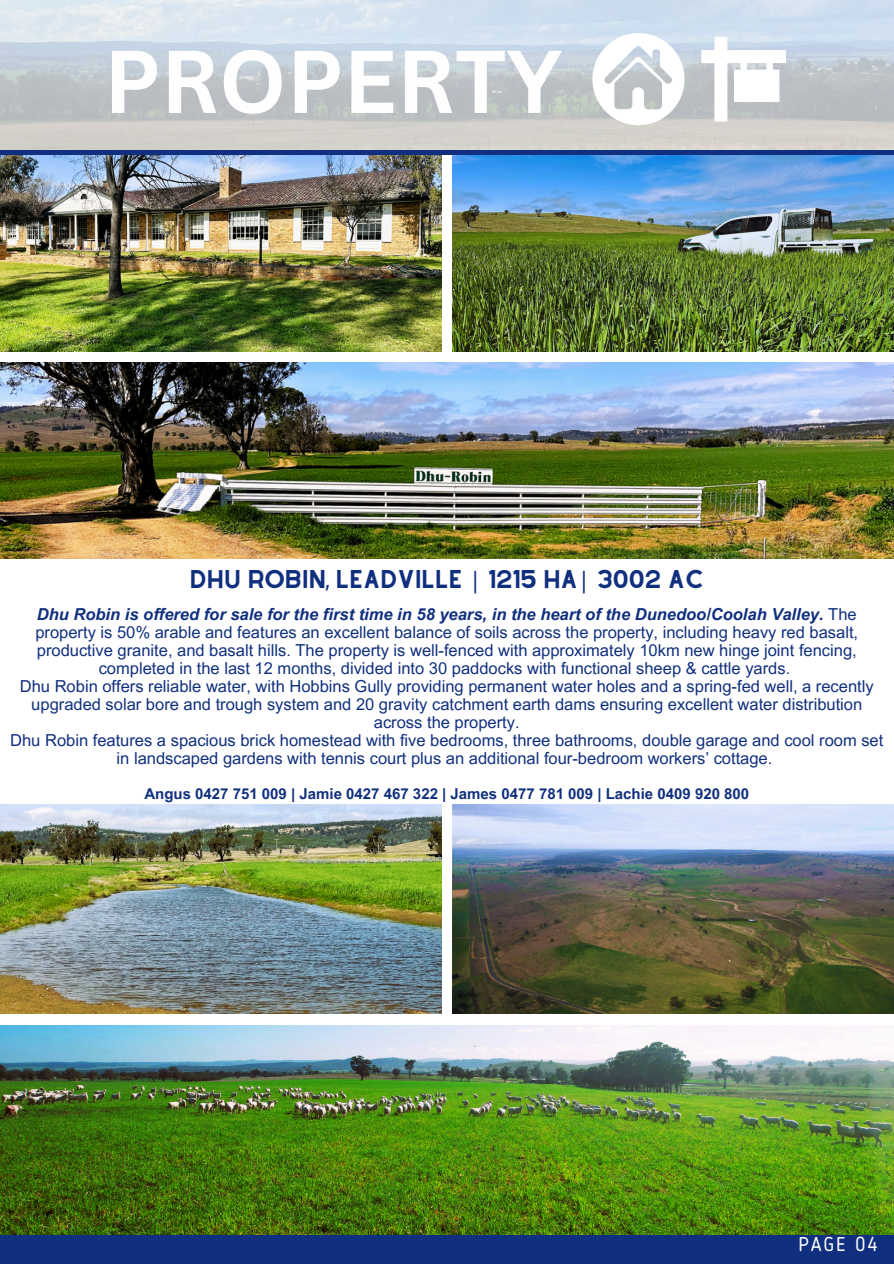
<style>
.page{position:relative;width:894px;height:1264px;background:#fff}
.page>*{position:absolute;margin:0;border:0;box-sizing:border-box;transform-origin:0 0}
.t1{font:700 87px "Canva Sans";color:#fefefe}
.t2{font:22.5px "Alyssum Sans";color:#102f7e}
.t3{font:19.8px "Blogger Sans";letter-spacing:.1em;color:#fff}
.t4{font:16.5px/18px "Arial MT Pro";color:#102f7e;text-align:center}
.t5{font:700 15px "Arial MT Pro";color:#102f7e}
.s1{font-family:"Noto Sans"}
.s2{font-weight:700;font-style:italic}
</style>
<div class="page">
<img style="left:0;top:155px;width:441px;height:197px">
<img style="left:452px;top:155px;width:441px;height:197px">
<img style="left:0;top:363px;width:893px;height:196px">
<div style="left:0;top:1234px;width:893px;height:28px;background:#102f7e"></div>
<svg style="left:592px;top:33px;width:92px;height:92px"></svg>
<svg style="left:701px;top:37px;width:84px;height:84px"></svg>
<hr style="left:0;top:150px;width:893px;height:4px;background:#102f7e">
<img style="left:0;top:1025px;width:893px;height:209px">
<img style="left:452px;top:804px;width:441px;height:209px">
<img style="left:0;top:804px;width:441px;height:209px">
<p class="t1" style="left:104px;top:20px;width:459px">PROPERTY</p>
<h1 class="t2" style="left:190px;top:565px;width:515px">DHU ROBIN, LEADVILLE <span class="s1">|</span> 1215 HA<span class="s1">|</span> 3002 AC</h1>
<p class="t4" style="left:35px;top:607px;width:824px"><span class="s2">Dhu Robin is offered for sale for the first time in 58 years, in the heart of the Dunedoo/Coolah Valley.</span> The property is 50% arable and features an excellent balance of soils across the property, including heavy red basalt, productive granite, and basalt hills. The property is well-fenced with approximately 10km new hinge joint fencing, completed in the last 12 months, divided into 30 paddocks with functional sheep &amp; cattle yards.</p>
<p class="t4" style="left:20px;top:679px;width:855px">Dhu Robin offers reliable water, with Hobbins Gully providing permanent water holes and a spring-fed well, a recently upgraded solar bore and trough system and 20 gravity catchment earth dams ensuring excellent water distribution across the property.</p>
<h2 class="t4" style="left:10px;top:733px;width:874px">Dhu Robin features a spacious brick homestead with five bedrooms, three bathrooms, double garage and cool room set in landscaped gardens with tennis court plus an additional four-bedroom workers’ cottage.</h2>
<p class="t5" style="left:144px;top:787px;width:606px">Angus 0427 751 009 | Jamie 0427 467 322 | James 0477 781 009 | Lachie 0409 920 800</p>
<p class="t3" style="left:798px;top:1235px;width:80px">PAGE 04</p>
</div>
